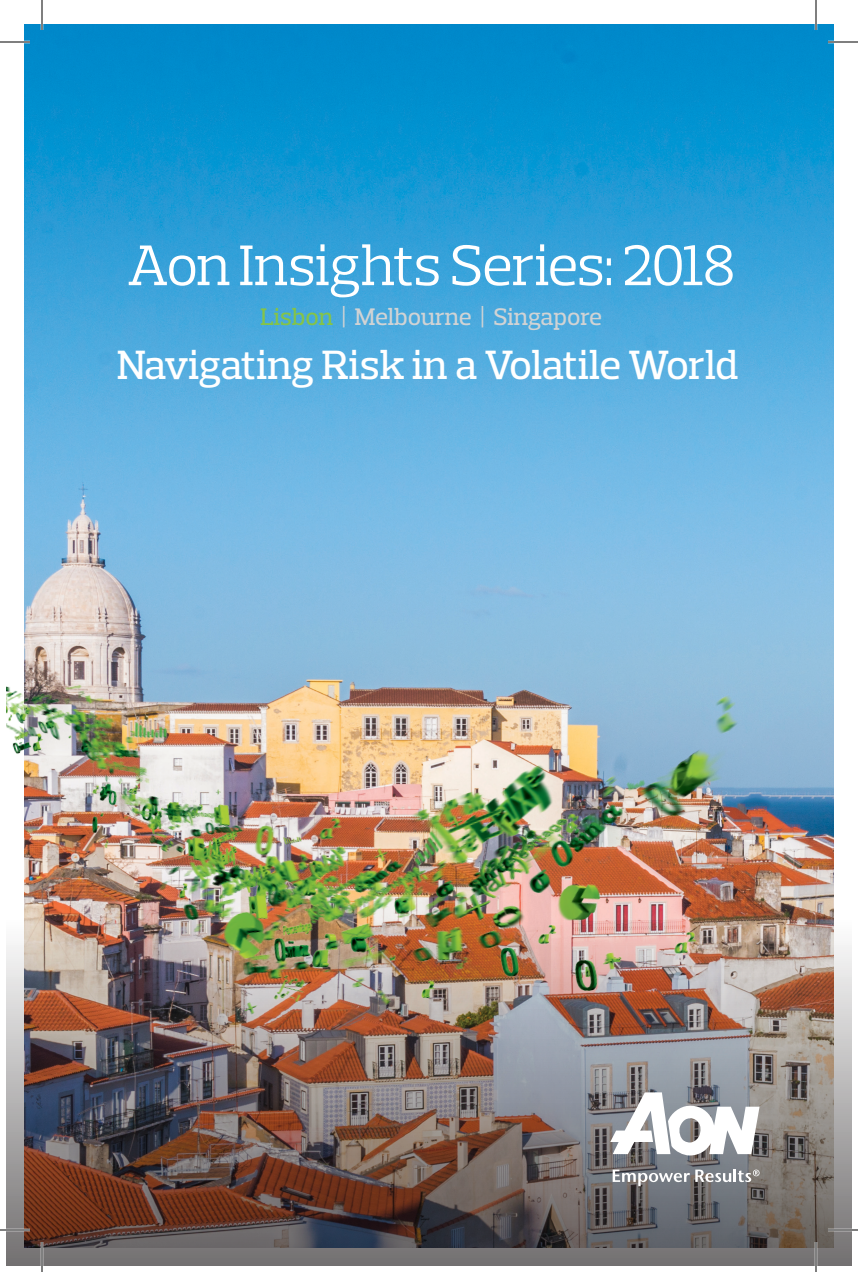
<style>
.page{position:relative;width:858px;height:1272px;background:#fff}
.page>*{position:absolute;margin:0;border:0;box-sizing:border-box;transform-origin:0 0}
.t1{font:58.2px "Prelo Slab";letter-spacing:-.025em;color:#fff}
.t2{font:500 41.6px "Prelo Slab";letter-spacing:-.01em;color:#fff}
.t3{font:500 24.4px "Prelo Slab";color:#d1d3d4}
.s1{color:#85c447}
</style>
<div class="page">
<img style="left:24px;top:24px;width:810px;height:857px">
<img style="left:6px;top:881px;width:846px;height:385px">
<svg style="left:610px;top:1092px;width:150px;height:64px"></svg>
<svg style="left:613px;top:1169px;width:147px;height:17px"></svg>
<img style="left:6px;top:573px;width:801px;height:497px">
<hr style="left:0;top:41px;width:30px;height:2px;background:#fff">
<hr style="left:828px;top:41px;width:30px;height:2px;background:#fff">
<hr style="left:0;top:1229px;width:30px;height:2px;background:#fff">
<hr style="left:828px;top:1229px;width:30px;height:2px;background:#fff">
<hr style="left:41px;top:0;width:2px;height:30px;background:#fff">
<hr style="left:41px;top:1242px;width:2px;height:30px;background:#fff">
<hr style="left:815px;top:0;width:2px;height:30px;background:#fff">
<hr style="left:815px;top:1242px;width:2px;height:30px;background:#fff">
<hr style="left:0;top:42px;width:30px;height:1px;background:#000">
<hr style="left:828px;top:42px;width:30px;height:1px;background:#000">
<hr style="left:0;top:1230px;width:30px;height:1px;background:#000">
<hr style="left:828px;top:1230px;width:30px;height:1px;background:#000">
<hr style="left:42px;top:0;width:1px;height:30px;background:#000">
<hr style="left:42px;top:1242px;width:1px;height:30px;background:#000">
<hr style="left:816px;top:0;width:1px;height:30px;background:#000">
<hr style="left:816px;top:1242px;width:1px;height:30px;background:#000">
<h1 class="t1" style="left:127px;top:230px;width:609px">Aon Insights Series: 2018</h1>
<p class="t3" style="left:260px;top:302px;width:343px"><span class="s1">Lisbon</span> | Melbourne | Singapore</p>
<p class="t2" style="left:117px;top:340px;width:623px">Navigating Risk in a Volatile World</p>
</div>
